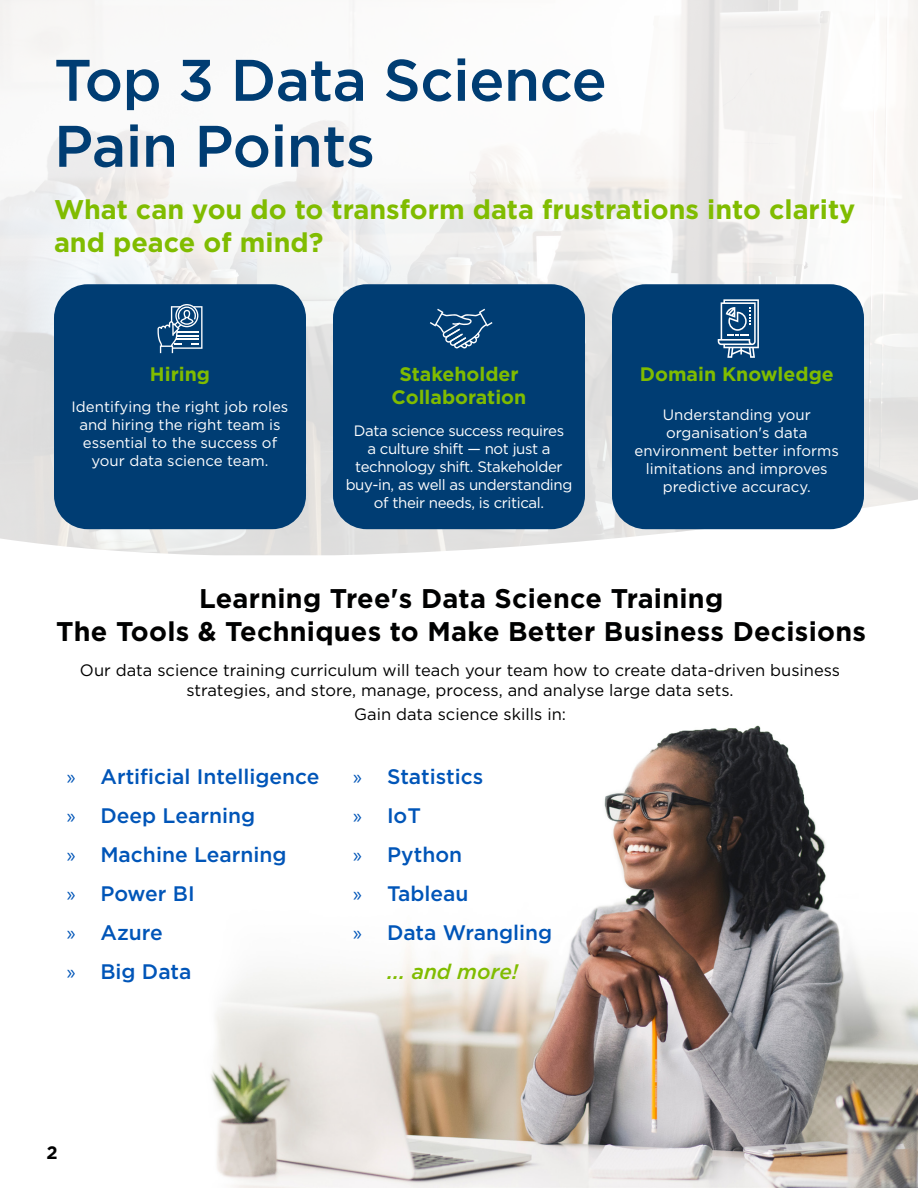
<style>
.page{position:relative;width:918px;height:1188px;background:#fff}
.page>*{position:absolute;margin:0;border:0;box-sizing:border-box;transform-origin:0 0}
.t1{font:500 58.5px/66px "Gotham";letter-spacing:-.01em;color:#003d73}
.t2{font:700 27px/33px "Gotham";letter-spacing:.01em;color:#000101;text-align:center}
.t3{font:700 27px/32.4px "Gotham";color:#80bc00}
.t4{font:500 21px/39px "Gotham";color:#0055b8}
.t5{font:italic 500 21px "Gotham";color:#80bc00}
.t6{font:700 19.5px/23.4px "Gotham";color:#80bc00;text-align:center}
.t7{font:700 18px "Gotham";color:#000}
.t8{font:16.5px/19.8px "Gotham";color:#000;text-align:center}
.t9{font:15px/18px "Gotham";color:#fff;text-align:center}
.t10{font:15px/18px "Gotham";letter-spacing:-.025em;color:#fff;text-align:center}
.s1{font-family:"Myriad Pro";font-weight:400}
</style>
<div class="page">
<img style="left:210px;top:725px;width:708px;height:462px">
<img style="left:0;top:0;width:918px;height:555px">
<div style="left:612px;top:284px;width:252px;height:245px;background:#003d73;border-radius:34px"></div>
<div style="left:333px;top:284px;width:252px;height:245px;background:#003d73;border-radius:34px"></div>
<div style="left:54px;top:284px;width:252px;height:245px;background:#003d73;border-radius:34px"></div>
<svg style="left:157px;top:304px;width:45px;height:49px"></svg>
<svg style="left:430px;top:309px;width:62px;height:39px"></svg>
<svg style="left:718px;top:299px;width:41px;height:59px"></svg>
<h1 class="t1" style="left:54px;top:46px;width:554px">Top 3 Data Science<br>Pain Points</h1>
<h2 class="t3" style="left:54px;top:193px;width:803px">What can you do to transform data frustrations into clarity and peace of mind?</h2>
<h3 class="t6" style="left:150px;top:362px;width:62px">Hiring</h3>
<p class="t9" style="left:72px;top:398px;width:218px">Identifying the right job roles and hiring the right team is essential to the success of your data science team.</p>
<h3 class="t6" style="left:392px;top:362px;width:136px">Stakeholder<br>Collaboration</h3>
<p class="t10" style="left:346px;top:421px;width:228px">Data science success requires<br>a culture shift — not just a technology shift. Stakeholder buy-in, as well as understanding of their needs, is critical.</p>
<h3 class="t6" style="left:640px;top:362px;width:195px">Domain Knowledge</h3>
<p class="t9" style="left:635px;top:405px;width:206px">Understanding your organisation's data environment better informs limitations and improves predictive accuracy.</p>
<h2 class="t2" style="left:56px;top:582px;width:811px">Learning Tree's Data Science Training<br>The Tools &amp; Techniques to Make Better Business Decisions</h2>
<p class="t8" style="left:80px;top:660px;width:762px">Our data science training curriculum will teach your team how to create data-driven business strategies, and store, manage, process, and analyse large data sets.</p>
<p class="t8" style="left:354px;top:703px;width:214px">Gain data science skills in:</p>
<h3 class="t4" style="left:67px;top:757px;width:254px"><span class="s1">»</span> Artificial Intelligence <span class="s1">»</span> Deep Learning<br><span class="s1">»</span> Machine Learning<br><span class="s1">»</span> Power BI<br><span class="s1">»</span> Azure<br><span class="s1">»</span> Big Data</h3>
<h3 class="t4" style="left:353px;top:757px;width:131px"><span class="s1">»</span> Statistics</h3>
<h3 class="t4" style="left:353px;top:796px;width:69px"><span class="s1">»</span> IoT</h3>
<h3 class="t4" style="left:353px;top:835px;width:110px"><span class="s1">»</span> Python</h3>
<h3 class="t4" style="left:353px;top:874px;width:117px"><span class="s1">»</span> Tableau</h3>
<h3 class="t4" style="left:353px;top:913px;width:200px"><span class="s1">»</span> Data Wrangling</h3>
<h3 class="t5" style="left:387px;top:958px;width:133px">... and more!</h3>
<p class="t7" style="left:46px;top:1141px;width:13px">2</p>
</div>
